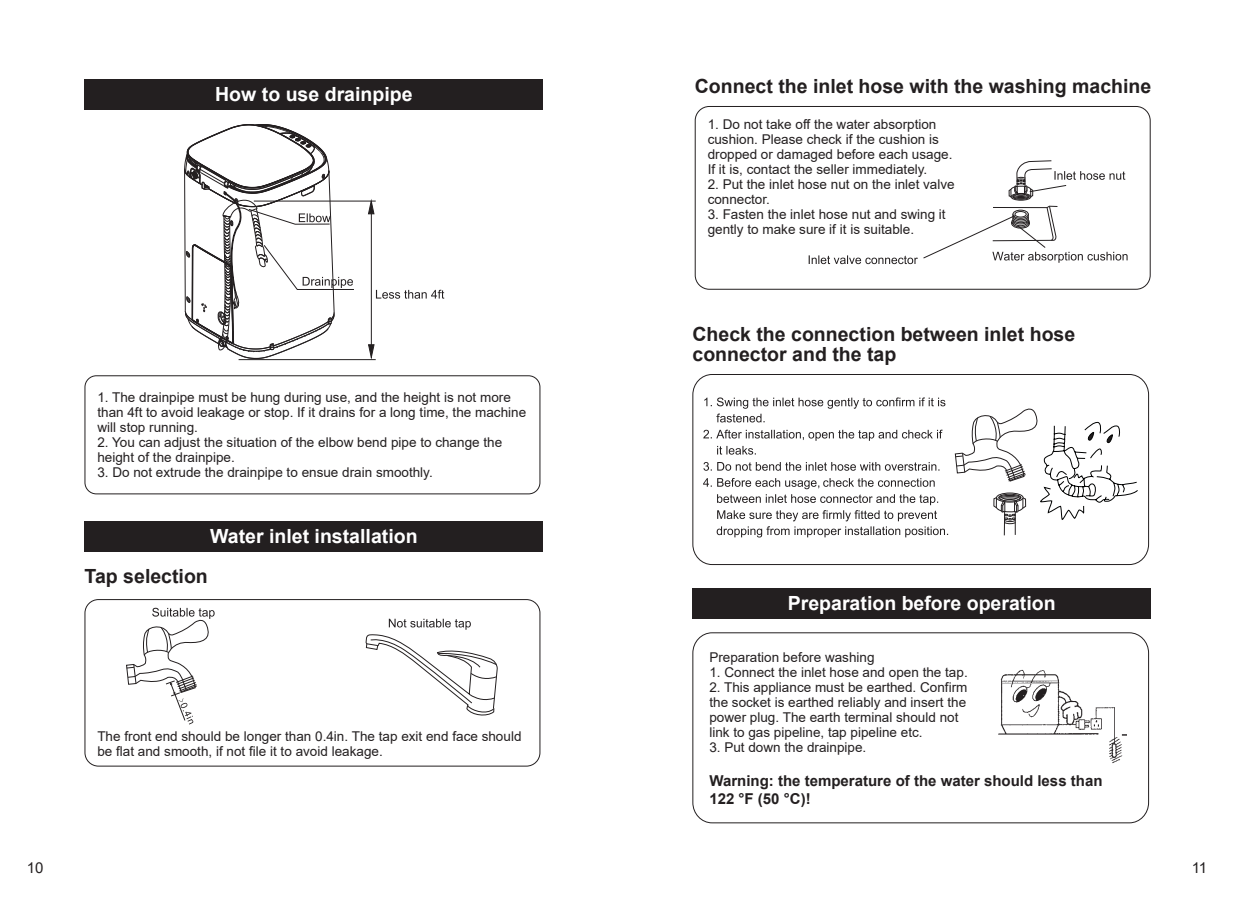
<style>
.page{position:relative;width:1234px;height:919px;background:#fff}
.page>*{position:absolute;margin:0;border:0;box-sizing:border-box;transform-origin:0 0}
.t1{font:700 19.5px/19.5px "Arial";color:#231f20}
.t2{font:700 19.5px "Arial";color:#fff}
.t3{font:700 15px/18px "Arial";color:#231f20}
.t4{font:15px "Arial";color:#231f20}
.t5{font:13.5px/15px "Arial";color:#231f20}
</style>
<div class="page">
<div style="left:85px;top:80px;width:458px;height:30px;background:#231f20"></div>
<div style="left:85px;top:520px;width:458px;height:31px;background:#231f20"></div>
<div style="left:85px;top:375px;width:455px;height:119px;border:1px solid #231f20;border-radius:11px"></div>
<div style="left:85px;top:599px;width:455px;height:167px;border:1px solid #231f20;border-radius:13px"></div>
<hr style="left:254px;top:201px;width:121px;height:1px;background:#231f20">
<hr style="left:371px;top:207px;width:1px;height:140px;background:#231f20">
<svg style="left:367px;top:200px;width:8px;height:15px"></svg>
<svg style="left:368px;top:344px;width:7px;height:14px"></svg>
<hr style="left:238px;top:359px;width:137px;height:1px;background:#231f20">
<svg style="left:376px;top:290px;width:68px;height:9px"></svg>
<svg style="left:184px;top:124px;width:171px;height:235px"></svg>
<svg style="left:365px;top:618px;width:133px;height:98px"></svg>
<svg style="left:126px;top:607px;width:88px;height:117px"></svg>
<div style="left:1010px;top:193px;width:20px;height:7px;border:1px solid #231f20;border-radius:50%"></div>
<div style="left:1012px;top:194px;width:17px;height:6px;border:1px solid #231f20;border-radius:50%"></div>
<svg style="left:1008px;top:160px;width:116px;height:39px"></svg>
<svg style="left:808px;top:205px;width:319px;height:59px"></svg>
<div style="left:694px;top:106px;width:456px;height:183px;border:1px solid #231f20;border-radius:14px"></div>
<div style="left:692px;top:588px;width:458px;height:31px;background:#231f20"></div>
<div style="left:692px;top:374px;width:456px;height:190px;border:1px solid #231f20;border-radius:20px"></div>
<svg style="left:704px;top:397px;width:241px;height:25px"></svg>
<svg style="left:703px;top:429px;width:239px;height:25px"></svg>
<svg style="left:703px;top:462px;width:236px;height:8px"></svg>
<svg style="left:703px;top:478px;width:244px;height:59px"></svg>
<svg style="left:954px;top:408px;width:183px;height:127px"></svg>
<div style="left:692px;top:632px;width:456px;height:190px;border:1px solid #231f20;border-radius:20px"></div>
<img style="left:998px;top:669px;width:128px;height:95px">
<h1 class="t2" style="left:215px;top:80px;width:199px">How to use drainpipe</h1>
<p class="t5" style="left:97px;top:389px;width:430px">1. The drainpipe must be hung during use, and the height is not more than 4ft to avoid leakage or stop. If it drains for a long time, the machine will stop running.</p>
<p class="t5" style="left:97px;top:434px;width:406px">2. You can adjust the situation of the elbow bend pipe to change the height of the drainpipe.</p>
<p class="t5" style="left:97px;top:464px;width:337px">3. Do not extrude the drainpipe to ensue drain smoothly.</p>
<h1 class="t2" style="left:210px;top:522px;width:209px">Water inlet installation</h1>
<h1 class="t1" style="left:85px;top:566px;width:125px">Tap selection</h1>
<p class="t5" style="left:97px;top:728px;width:425px">The front end should be longer than 0.4in. The tap exit end face should be flat and smooth, if not file it to avoid leakage.</p>
<h1 class="t1" style="left:694px;top:76px;width:458px">Connect the inlet hose with the washing machine</h1>
<p class="t5" style="left:707px;top:117px;width:246px">1. Do not take off the water absorption cushion. Please check if the cushion is dropped or damaged before each usage.<br>If it is, contact the seller immediately.</p>
<p class="t5" style="left:707px;top:177px;width:248px">2. Put the inlet hose nut on the inlet valve connector.</p>
<p class="t5" style="left:707px;top:207px;width:239px">3. Fasten the inlet hose nut and swing it gently to make sure if it is suitable.</p>
<h1 class="t1" style="left:692px;top:325px;width:384px">Check the connection between inlet hose connector and the tap</h1>
<h1 class="t2" style="left:787px;top:589px;width:269px">Preparation before operation</h1>
<p class="t5" style="left:709px;top:650px;width:167px">Preparation before washing</p>
<p class="t5" style="left:709px;top:665px;width:260px">1. Connect the inlet hose and open the tap.</p>
<p class="t5" style="left:709px;top:680px;width:259px">2. This appliance must be earthed. Confirm the socket is earthed reliably and insert the power plug. The earth terminal should not link to gas pipeline, tap pipeline etc.</p>
<p class="t5" style="left:709px;top:740px;width:158px">3. Put down the drainpipe.</p>
<p class="t3" style="left:709px;top:772px;width:394px">Warning: the temperature of the water should less than<br>122 °F (50 °C)!</p>
<p class="t4" style="left:27px;top:857px;width:18px">10</p>
<p class="t4" style="left:1191px;top:857px;width:17px">11</p>
</div>
